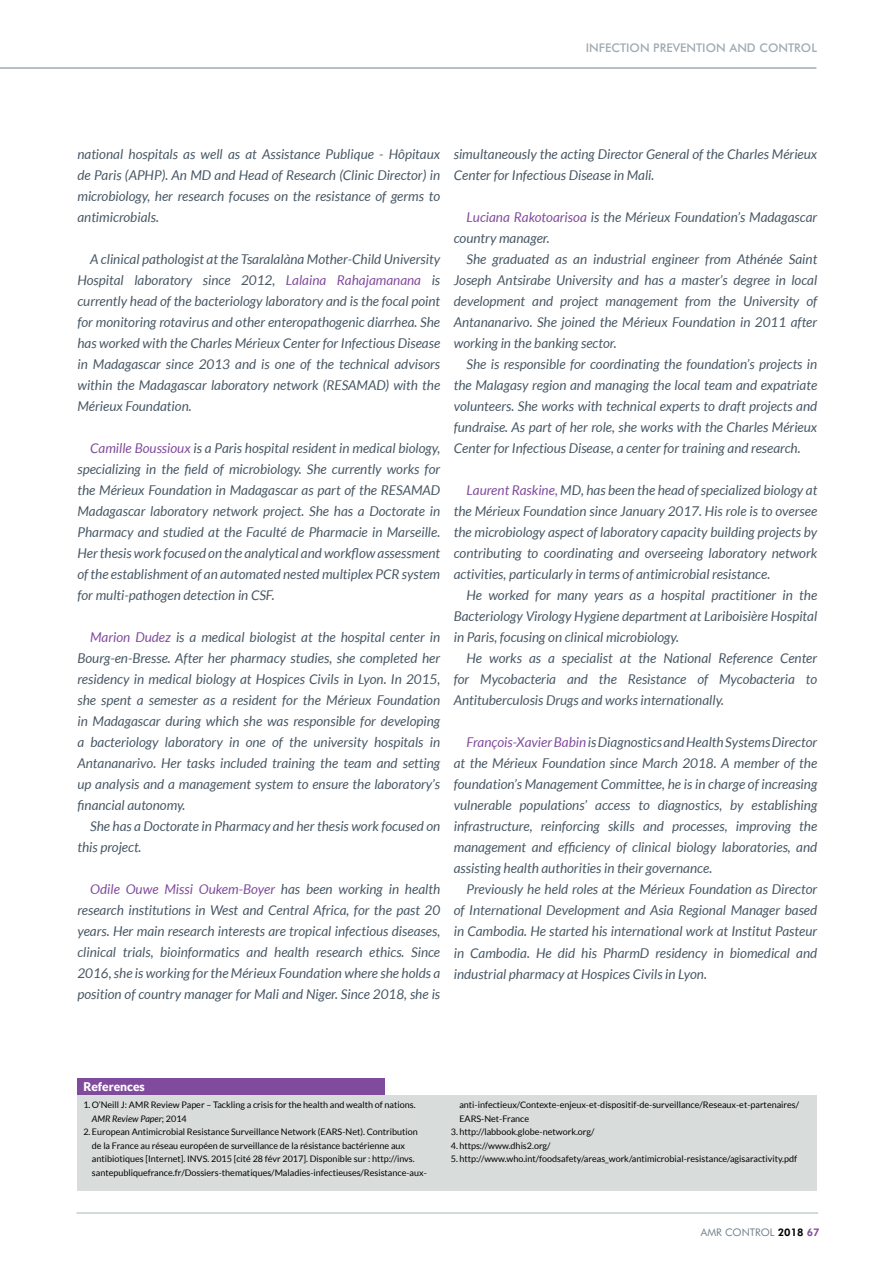
<style>
.page{position:relative;width:893px;height:1263px;background:#fff}
.page>*{position:absolute;margin:0;border:0;box-sizing:border-box;transform-origin:0 0}
.t1{font:italic 13.5px/21px "Lato";color:#485865;text-align:justify}
.t2{font:500 12px "Futura BT";color:#a1abb2}
.t3{font:900 12px "Lato";color:#fff}
.t4{font:10.5px "Futura BT";color:#72808a}
.t5{font:9px/13.5px "Lato";color:#000}
.s1{color:#814b9d}
.s2{font-style:italic}
.s3{font-weight:800;color:#000}
.s4{font-weight:800;color:#814b9d}
</style>
<div class="page">
<hr style="left:0;top:67px;width:816px;height:2px;background:#a1abb2">
<hr style="left:77px;top:1212px;width:741px;height:2px;background:#c6cdd1">
<div style="left:77px;top:1095px;width:740px;height:96px;background:#d8dcdb"></div>
<div style="left:77px;top:1078px;width:307px;height:17px;background:#814b9d"></div>
<p class="t2" style="left:586px;top:40px;width:233px">INFECTION PREVENTION AND CONTROL</p>
<p class="t1" style="left:77px;top:144px;width:364px">national hospitals as well as at Assistance Publique - Hôpitaux de Paris (APHP). An MD and Head of Research (Clinic Director) in microbiology, her research focuses on the resistance of germs to antimicrobials.</p>
<p class="t1" style="left:77px;top:249px;width:364px;text-indent:13px">A clinical pathologist at the Tsaralalàna Mother-Child University Hospital laboratory since 2012, <span class="s1">Lalaina Rahajamanana</span> is currently head of the bacteriology laboratory and is the focal point for monitoring rotavirus and other enteropathogenic diarrhea. She has worked with the Charles Mérieux Center for Infectious Disease in Madagascar since 2013 and is one of the technical advisors within the Madagascar laboratory network (RESAMAD) with the Mérieux Foundation.</p>
<p class="t1" style="left:77px;top:438px;width:364px;text-indent:13px"><span class="s1">Camille Boussioux</span> is a Paris hospital resident in medical biology, specializing in the field of microbiology. She currently works for the Mérieux Foundation in Madagascar as part of the RESAMAD Madagascar laboratory network project. She has a Doctorate in Pharmacy and studied at the Faculté de Pharmacie in Marseille.<br>Her thesis work focused on the analytical and workflow assessment of the establishment of an automated nested multiplex PCR system for multi-pathogen detection in CSF.</p>
<p class="t1" style="left:77px;top:627px;width:364px;text-indent:13px"><span class="s1">Marion Dudez</span> is a medical biologist at the hospital center in Bourg-en-Bresse. After her pharmacy studies, she completed her residency in medical biology at Hospices Civils in Lyon. In 2015, she spent a semester as a resident for the Mérieux Foundation in Madagascar during which she was responsible for developing a bacteriology laboratory in one of the university hospitals in Antananarivo. Her tasks included training the team and setting up analysis and a management system to ensure the laboratory’s financial autonomy.</p>
<p class="t1" style="left:77px;top:816px;width:364px;text-indent:13px">She has a Doctorate in Pharmacy and her thesis work focused on this project.</p>
<p class="t1" style="left:77px;top:879px;width:364px;text-indent:13px"><span class="s1">Odile Ouwe Missi Oukem-Boyer</span> has been working in health research institutions in West and Central Africa, for the past 20 years. Her main research interests are tropical infectious diseases, clinical trials, bioinformatics and health research ethics. Since 2016, she is working for the Mérieux Foundation where she holds a position of country manager for Mali and Niger. Since 2018, she is</p>
<p class="t1" style="left:454px;top:144px;width:365px">simultaneously the acting Director General of the Charles Mérieux<br>Center for Infectious Disease in Mali.</p>
<p class="t1" style="left:454px;top:207px;width:365px;text-indent:13px"><span class="s1">Luciana Rakotoarisoa</span> is the Mérieux Foundation’s Madagascar country manager.</p>
<p class="t1" style="left:454px;top:249px;width:365px;text-indent:13px">She graduated as an industrial engineer from Athénée Saint Joseph Antsirabe University and has a master’s degree in local development and project management from the University of Antananarivo. She joined the Mérieux Foundation in 2011 after working in the banking sector.</p>
<p class="t1" style="left:454px;top:354px;width:365px;text-indent:13px">She is responsible for coordinating the foundation’s projects in the Malagasy region and managing the local team and expatriate volunteers. She works with technical experts to draft projects and fundraise. As part of her role, she works with the Charles Mérieux Center for Infectious Disease, a center for training and research.</p>
<p class="t1" style="left:454px;top:480px;width:365px;text-indent:13px"><span class="s1">Laurent Raskine,</span> MD, has been the head of specialized biology at the Mérieux Foundation since January 2017. His role is to oversee the microbiology aspect of laboratory capacity building projects by contributing to coordinating and overseeing laboratory network activities, particularly in terms of antimicrobial resistance.</p>
<p class="t1" style="left:454px;top:585px;width:365px;text-indent:13px">He worked for many years as a hospital practitioner in the Bacteriology Virology Hygiene department at Lariboisière Hospital in Paris, focusing on clinical microbiology.</p>
<p class="t1" style="left:454px;top:648px;width:365px;text-indent:13px">He works as a specialist at the National Reference Center for Mycobacteria and the Resistance of Mycobacteria to Antituberculosis Drugs and works internationally.</p>
<p class="t1" style="left:454px;top:732px;width:365px;text-indent:13px"><span class="s1">François-Xavier Babin</span> is Diagnostics and Health Systems Director at the Mérieux Foundation since March 2018. A member of the foundation’s Management Committee, he is in charge of increasing vulnerable populations’ access to diagnostics, by establishing infrastructure, reinforcing skills and processes, improving the management and efficiency of clinical biology laboratories, and assisting health authorities in their governance.</p>
<p class="t1" style="left:454px;top:879px;width:365px;text-indent:13px">Previously he held roles at the Mérieux Foundation as Director of International Development and Asia Regional Manager based in Cambodia. He started his international work at Institut Pasteur in Cambodia. He did his PharmD residency in biomedical and industrial pharmacy at Hospices Civils in Lyon.</p>
<p class="t3" style="left:83px;top:1079px;width:63px">References</p>
<p class="t5" style="left:92px;top:1098px;width:325px;text-indent:-9px">1.O’Neill J: AMR Review Paper – Tackling a crisis for the health and wealth of nations.<br><span class="s2">AMR Review Paper</span>; 2014</p>
<p class="t5" style="left:92px;top:1125px;width:336px;text-indent:-9px">2. European Antimicrobial Resistance Surveillance Network (EARS-Net). Contribution de la France au réseau européen de surveillance de la résistance bactérienne aux antibiotiques [Internet]. INVS. 2015 [cité 28 févr 2017]. Disponible sur : http://invs. santepubliquefrance.fr/Dossiers-thematiques/Maladies-infectieuses/Resistance-aux-</p>
<p class="t5" style="left:459px;top:1098px;width:341px">anti-infectieux/Contexte-enjeux-et-dispositif-de-surveillance/Reseaux-et-partenaires/<br>EARS-Net-France</p>
<p class="t5" style="left:451px;top:1125px;width:145px">3. http://labbook.globe-network.org/</p>
<p class="t5" style="left:451px;top:1138px;width:101px">4. https://www.dhis2.org/</p>
<p class="t5" style="left:451px;top:1152px;width:348px">5. http://www.who.int/foodsafety/areas_work/antimicrobial-resistance/agisaractivity.pdf</p>
<p class="t4" style="left:701px;top:1226px;width:120px">AMR CONTROL <span class="s3">2018</span> <span class="s4">67</span></p>
</div>
